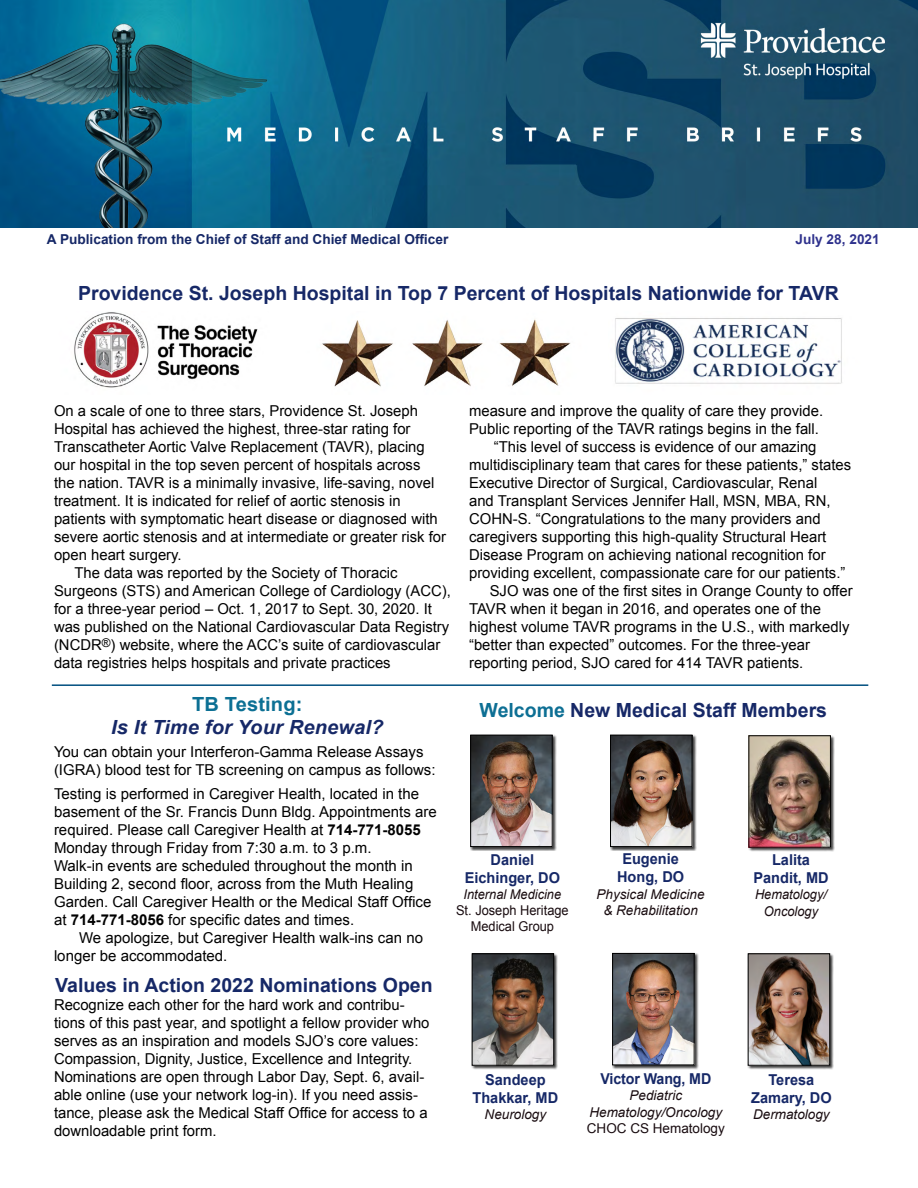
<style>
.page{position:relative;width:918px;height:1188px;background:#fff}
.page>*{position:absolute;margin:0;border:0;box-sizing:border-box;transform-origin:0 0}
.t1{font:700 19.5px "Arial";color:#162867}
.t2{font:italic 700 19.5px "Arial";letter-spacing:.005em;color:#162867}
.t3{font:700 19.5px "Arial";letter-spacing:.005em;color:#0c7094}
.t4{font:15px/18px "Arial";color:#000}
.t5{font:700 15px "Arial";color:#162867}
.t6{font:700 15px "Arial";color:#162867;scale:.95 1}
.t7{font:700 13.65px "Arial";color:#162867}
.t8{font:700 13.65px "Arial";color:#2f328d}
.t9{font:italic 13.5px "Arial";color:#190c10}
.t10{font:italic 13.5px "Arial";color:#190c10;scale:.95 1}
.t11{font:13.5px/16.2px "Arial";color:#190c10;text-align:center;scale:.95 1}
.t12{font:13.5px "Arial";color:#190c10}
.s1{font-weight:700}
.s2{color:#0d6f94}
</style>
<div class="page">
<img style="left:0;top:0;width:918px;height:228px">
<img style="left:74px;top:312px;width:768px;height:76px">
<hr style="left:52px;top:684px;width:816px;height:2px;background:#004f80">
<div style="left:472px;top:953px;width:86px;height:117px;background:#000;opacity:.75"></div>
<img style="left:474px;top:955px;width:78px;height:109px">
<div style="left:472px;top:953px;width:82px;height:113px;border:1px solid #000"></div>
<div style="left:610px;top:735px;width:86px;height:116px;background:#000;opacity:.75"></div>
<img style="left:612px;top:737px;width:78px;height:108px">
<div style="left:610px;top:735px;width:82px;height:112px;border:1px solid #000"></div>
<div style="left:748px;top:953px;width:86px;height:117px;background:#000;opacity:.75"></div>
<img style="left:750px;top:955px;width:78px;height:109px">
<div style="left:748px;top:953px;width:82px;height:113px;border:1px solid #000"></div>
<div style="left:748px;top:735px;width:87px;height:117px;background:#000;opacity:.75"></div>
<img style="left:750px;top:737px;width:79px;height:109px">
<div style="left:748px;top:735px;width:83px;height:113px;border:1px solid #000"></div>
<div style="left:470px;top:735px;width:86px;height:116px;background:#000;opacity:.75"></div>
<img style="left:472px;top:737px;width:79px;height:108px">
<div style="left:470px;top:735px;width:83px;height:112px;border:1px solid #000"></div>
<div style="left:612px;top:953px;width:86px;height:116px;background:#000;opacity:.75"></div>
<img style="left:614px;top:955px;width:79px;height:108px">
<div style="left:612px;top:953px;width:83px;height:112px;border:1px solid #000"></div>
<p class="t7" style="left:47px;top:231px;width:403px">A Publication from the Chief of Staff and Chief Medical Officer</p>
<p class="t8" style="left:796px;top:230px;width:86px">July 28, 2021</p>
<p class="t1" style="left:78px;top:280px;width:762px">Providence St. Joseph Hospital in Top 7 Percent of Hospitals Nationwide for TAVR</p>
<p class="t4" style="left:54px;top:402px;width:394px">On a scale of one to three stars, Providence St. Joseph Hospital has achieved the highest, three-star rating for Transcatheter Aortic Valve Replacement (TAVR), placing our hospital in the top seven percent of hospitals across<br>the nation. TAVR is a minimally invasive, life-saving, novel treatment. It is indicated for relief of aortic stenosis in patients with symptomatic heart disease or diagnosed with severe aortic stenosis and at intermediate or greater risk for open heart surgery.</p>
<p class="t4" style="left:54px;top:564px;width:398px;text-indent:20px">The data was reported by the Society of Thoracic Surgeons (STS) and American College of Cardiology (ACC), for a three-year period – Oct. 1, 2017 to Sept. 30, 2020. It was published on the National Cardiovascular Data Registry (NCDR<sup>®</sup>) website, where the ACC’s suite of cardiovascular data registries helps hospitals and private practices</p>
<p class="t4" style="left:469px;top:402px;width:356px">measure and improve the quality of care they provide.<br>Public reporting of the TAVR ratings begins in the fall.</p>
<p class="t4" style="left:469px;top:438px;width:384px;text-indent:25px">“This level of success is evidence of our amazing multidisciplinary team that cares for these patients,” states Executive Director of Surgical, Cardiovascular, Renal<br>and Transplant Services Jennifer Hall, MSN, MBA, RN, COHN-S. “Congratulations to the many providers and caregivers supporting this high-quality Structural Heart Disease Program on achieving national recognition for providing excellent, compassionate care for our patients.”</p>
<p class="t4" style="left:469px;top:582px;width:385px;text-indent:21px">SJO was one of the first sites in Orange County to offer TAVR when it began in 2016, and operates one of the highest volume TAVR programs in the U.S., with markedly “better than expected” outcomes. For the three-year reporting period, SJO cared for 414 TAVR patients.</p>
<p class="t3" style="left:192px;top:691px;width:112px">TB Testing:</p>
<p class="t2" style="left:111px;top:715px;width:274px">Is It Time for Your Renewal?</p>
<p class="t4" style="left:54px;top:743px;width:383px">You can obtain your Interferon-Gamma Release Assays (IGRA) blood test for TB screening on campus as follows:</p>
<p class="t4" style="left:54px;top:785px;width:384px">Testing is performed in Caregiver Health, located in the basement of the Sr. Francis Dunn Bldg. Appointments are required. Please call Caregiver Health at <span class="s1">714-771-8055<br></span>Monday through Friday from 7:30 a.m. to 3 p.m.</p>
<p class="t4" style="left:54px;top:857px;width:379px">Walk-in events are scheduled throughout the month in Building 2, second floor, across from the Muth Healing Garden. Call Caregiver Health or the Medical Staff Office at <span class="s1">714-771-8056</span> for specific dates and times.</p>
<p class="t4" style="left:54px;top:929px;width:371px;text-indent:25px">We apologize, but Caregiver Health walk-ins can no longer be accommodated.</p>
<p class="t1" style="left:55px;top:972px;width:379px">Values in Action 2022 Nominations Open</p>
<p class="t4" style="left:54px;top:996px;width:377px">Recognize each other for the hard work and contribu&shy;tions of this past year, and spotlight a fellow provider who serves as an inspiration and models SJO’s core values:<br>Compassion, Dignity, Justice, Excellence and Integrity.<br>Nominations are open through Labor Day, Sept. 6, avail&shy;able online (use your network log-in). If you need assis&shy;tance, please ask the Medical Staff Office for access to a downloadable print form.</p>
<p class="t1" style="left:480px;top:697px;width:349px"><span class="s2">Welcome</span> New Medical Staff Members</p>
<p class="t5" style="left:491px;top:849px;width:45px">Daniel</p>
<p class="t5" style="left:465px;top:867px;width:97px">Eichinger, DO</p>
<p class="t10" style="left:464px;top:885px;width:104px">Internal Medicine</p>
<p class="t11" style="left:456px;top:902px;width:120px">St. Joseph Heritage<br>Medical Group</p>
<p class="t5" style="left:622px;top:849px;width:58px">Eugenie</p>
<p class="t5" style="left:617px;top:867px;width:69px">Hong, DO</p>
<p class="t9" style="left:597px;top:885px;width:110px">Physical Medicine</p>
<p class="t9" style="left:603px;top:901px;width:96px">&amp; Rehabilitation</p>
<p class="t5" style="left:772px;top:850px;width:40px">Lalita</p>
<p class="t5" style="left:753px;top:868px;width:77px">Pandit, MD</p>
<p class="t10" style="left:755px;top:886px;width:77px">Hematology/</p>
<p class="t10" style="left:764px;top:902px;width:59px">Oncology</p>
<p class="t5" style="left:485px;top:1069px;width:62px">Sandeep</p>
<p class="t5" style="left:473px;top:1087px;width:87px">Thakkar, MD</p>
<p class="t9" style="left:485px;top:1105px;width:63px">Neurology</p>
<p class="t6" style="left:600px;top:1069px;width:118px">Victor Wang, MD</p>
<p class="t9" style="left:630px;top:1087px;width:54px">Pediatric</p>
<p class="t9" style="left:589px;top:1103px;width:134px">Hematology/Oncology</p>
<p class="t12" style="left:587px;top:1119px;width:140px">CHOC CS Hematology</p>
<p class="t5" style="left:769px;top:1069px;width:47px">Teresa</p>
<p class="t5" style="left:751px;top:1087px;width:82px">Zamary, DO</p>
<p class="t9" style="left:753px;top:1105px;width:78px">Dermatology</p>
</div>
